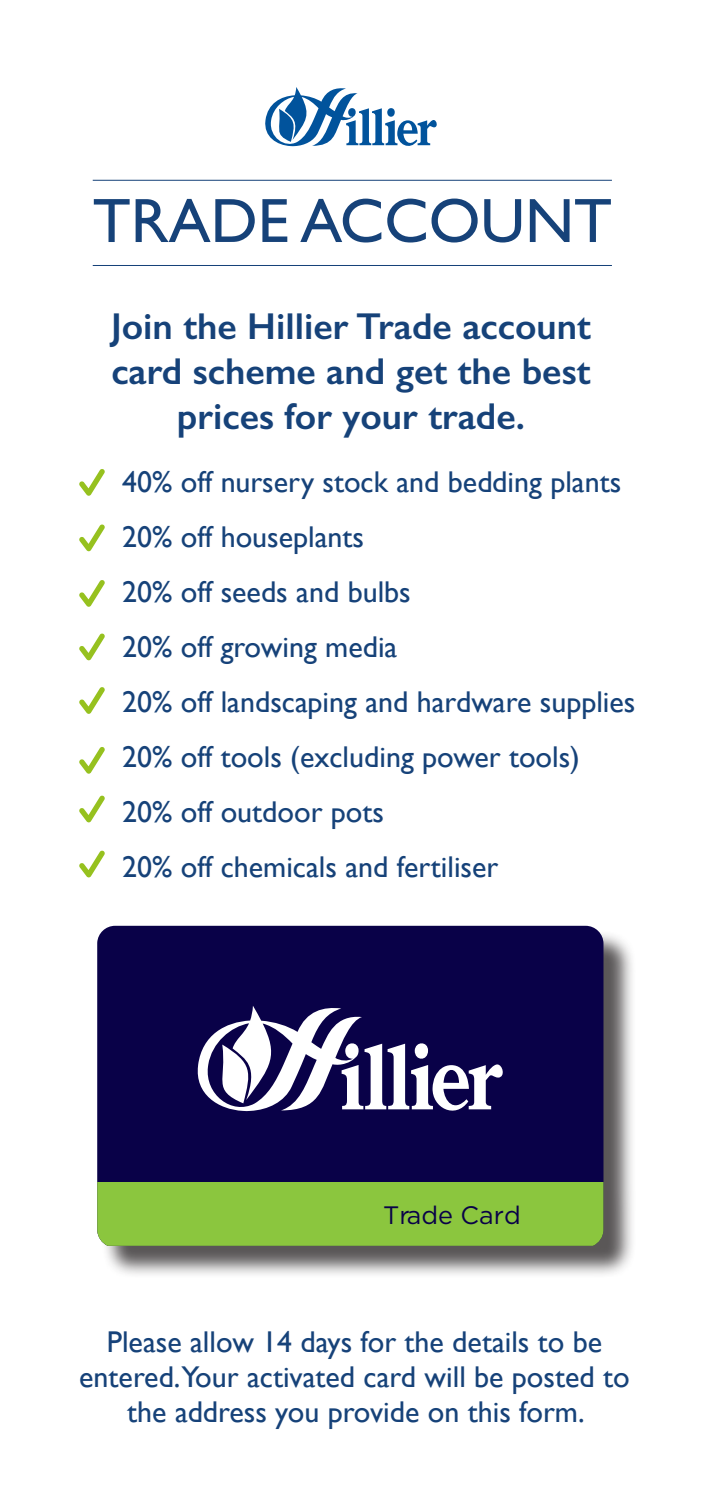
<style>
.page{position:relative;width:702px;height:1489px;background:#fff}
.page>*{position:absolute;margin:0;border:0;box-sizing:border-box;transform-origin:0 0}
.t1{font:62.75px "Gill Sans";color:#164279}
.t2{font:600 37.5px/45px "Gill Sans";color:#164279;text-align:center}
.t3{font:30px/35px "Gill Sans";color:#164279;text-align:center}
.t4{font:25.25px "Gotham";color:#090148}
</style>
<div class="page">
<svg style="left:265px;top:87px;width:171px;height:59px"></svg>
<svg style="left:79px;top:469px;width:26px;height:26px"></svg>
<svg style="left:79px;top:633px;width:26px;height:27px"></svg>
<svg style="left:79px;top:524px;width:26px;height:27px"></svg>
<svg style="left:79px;top:687px;width:26px;height:26px"></svg>
<svg style="left:79px;top:580px;width:26px;height:26px"></svg>
<svg style="left:79px;top:747px;width:26px;height:26px"></svg>
<svg style="left:79px;top:795px;width:26px;height:27px"></svg>
<div style="left:101px;top:930px;width:535px;height:348px;background:#231f20;opacity:.75"></div>
<div style="left:97px;top:925px;width:506px;height:256px;background:#090148"></div>
<svg style="left:195px;top:1005px;width:310px;height:114px"></svg>
<div style="left:97px;top:1181px;width:506px;height:64px;background:#8bc63e"></div>
<hr style="left:93px;top:180px;width:519px;height:1px;background:#164279">
<hr style="left:93px;top:265px;width:519px;height:1px;background:#164279">
<svg style="left:79px;top:850px;width:26px;height:27px"></svg>
<p class="t1" style="left:93px;top:184px;width:520px">TRADE ACCOUNT</p>
<p class="t2" style="left:111px;top:304px;width:481px">Join the Hillier Trade account card scheme and get the best prices for your trade.</p>
<p class="t3" style="left:122px;top:464px;width:500px">40% off nursery stock and bedding plants</p>
<p class="t3" style="left:122px;top:519px;width:243px">20% off houseplants</p>
<p class="t3" style="left:122px;top:574px;width:290px">20% off seeds and bulbs</p>
<p class="t3" style="left:122px;top:629px;width:277px">20% off growing media</p>
<p class="t3" style="left:122px;top:684px;width:515px">20% off landscaping and hardware supplies</p>
<p class="t3" style="left:122px;top:739px;width:459px">20% off tools (excluding power tools)</p>
<p class="t3" style="left:122px;top:794px;width:263px">20% off outdoor pots</p>
<p class="t3" style="left:122px;top:849px;width:378px">20% off chemicals and fertiliser</p>
<p class="t4" style="left:383px;top:1200px;width:139px">Trade Card</p>
<p class="t3" style="left:79px;top:1323px;width:552px">Please allow 14 days for the details to be entered.Your activated card will be posted to the address you provide on this form.</p>
</div>
